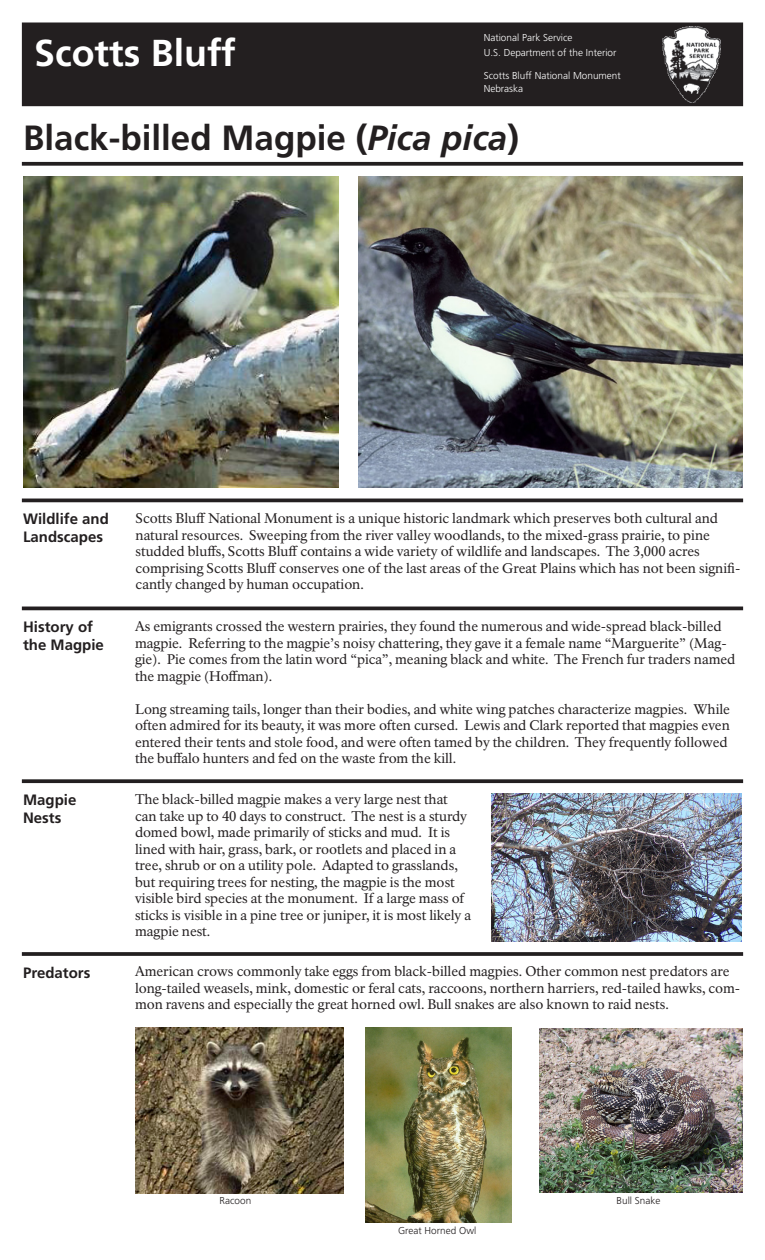
<style>
.page{position:relative;width:765px;height:1260px;background:#fff}
.page>*{position:absolute;margin:0;border:0;box-sizing:border-box;transform-origin:0 0}
.t1{font:700 37.5px "Frutiger LT Std";color:#fff}
.t2{font:700 35px "Frutiger LT Std";color:#231f20}
.t3{font:700 15px/18px "Frutiger LT Std";color:#231f20}
.t4{font:13.75px/16.5px "NPS Rawlinson OT";letter-spacing:-.005em;color:#231f20}
.t5{font:300 10px/15px "Frutiger LT Std";color:#fff}
.t6{font:300 10px "Frutiger LT Std";color:#231f20}
.s1{font-style:italic}
</style>
<div class="page">
<div style="left:22px;top:23px;width:720px;height:83px;background:#231f20"></div>
<div style="left:22px;top:22px;width:721px;height:84px;border:1px solid #231f20"></div>
<img style="left:662px;top:27px;width:58px;height:75px">
<svg style="left:22px;top:162px;width:721px;height:4px;background:#343132"></svg>
<img style="left:23px;top:176px;width:315px;height:312px">
<img style="left:358px;top:176px;width:384px;height:312px">
<hr style="left:22px;top:499px;width:721px;height:3px;background:#231f20">
<hr style="left:22px;top:607px;width:721px;height:3px;background:#231f20">
<svg style="left:22px;top:779px;width:721px;height:4px;background:#343131"></svg>
<img style="left:491px;top:794px;width:251px;height:147px">
<svg style="left:22px;top:952px;width:721px;height:4px;background:#302c2d"></svg>
<img style="left:135px;top:1028px;width:209px;height:166px">
<img style="left:366px;top:1028px;width:145px;height:194px">
<img style="left:539px;top:1029px;width:203px;height:163px">
<h1 class="t1" style="left:34px;top:31px;width:203px">Scotts Bluff</h1>
<p class="t5" style="left:484px;top:30px;width:134px">National Park Service<br>U.S. Department of the Interior</p>
<p class="t5" style="left:484px;top:70px;width:139px;line-height:12.5px">Scotts Bluff National Monument<br>Nebraska</p>
<h2 class="t2" style="left:23px;top:117px;width:497px">Black-billed Magpie (<span class="s1">Pica pica</span>)</h2>
<p class="t3" style="left:23px;top:510px;width:87px">Wildlife and<br>Landscapes</p>
<p class="t4" style="left:136px;top:510px;width:606px">Scotts Bluff National Monument is a unique historic landmark which preserves both cultural and natural resources. Sweeping from the river valley woodlands, to the mixed-grass prairie, to pine studded bluffs, Scotts Bluff contains a wide variety of wildlife and landscapes. The 3,000 acres comprising Scotts Bluff conserves one of the last areas of the Great Plains which has not been signifi&shy;cantly changed by human occupation.</p>
<p class="t3" style="left:23px;top:618px;width:82px">History of the Magpie</p>
<p class="t4" style="left:135px;top:618px;width:602px">As emigrants crossed the western prairies, they found the numerous and wide-spread black-billed magpie. Referring to the magpie’s noisy chattering, they gave it a female name “Marguerite” (Mag&shy;gie). Pie comes from the latin word “pica”, meaning black and white. The French fur traders named the magpie (Hoffman).</p>
<p class="t4" style="left:135px;top:701px;width:597px">Long streaming tails, longer than their bodies, and white wing patches characterize magpies. While often admired for its beauty, it was more often cursed. Lewis and Clark reported that magpies even entered their tents and stole food, and were often tamed by the children. They frequently followed the buffalo hunters and fed on the waste from the kill.</p>
<p class="t3" style="left:23px;top:791px;width:55px">Magpie<br>Nests</p>
<p class="t4" style="left:135px;top:791px;width:338px">The black-billed magpie makes a very large nest that can take up to 40 days to construct. The nest is a sturdy domed bowl, made primarily of sticks and mud. It is lined with hair, grass, bark, or rootlets and placed in a tree, shrub or on a utility pole. Adapted to grasslands, but requiring trees for nesting, the magpie is the most visible bird species at the monument. If a large mass of sticks is visible in a pine tree or juniper, it is most likely a magpie nest.</p>
<p class="t3" style="left:23px;top:964px;width:69px">Predators</p>
<p class="t4" style="left:135px;top:963px;width:607px">American crows commonly take eggs from black-billed magpies. Other common nest predators are long-tailed weasels, mink, domestic or feral cats, raccoons, northern harriers, red-tailed hawks, com&shy;mon ravens and especially the great horned owl. Bull snakes are also known to raid nests.</p>
<p class="t6" style="left:220px;top:1195px;width:33px">Racoon</p>
<p class="t6" style="left:398px;top:1225px;width:80px">Great Horned Owl</p>
<p class="t6" style="left:617px;top:1195px;width:45px">Bull Snake</p>
</div>
